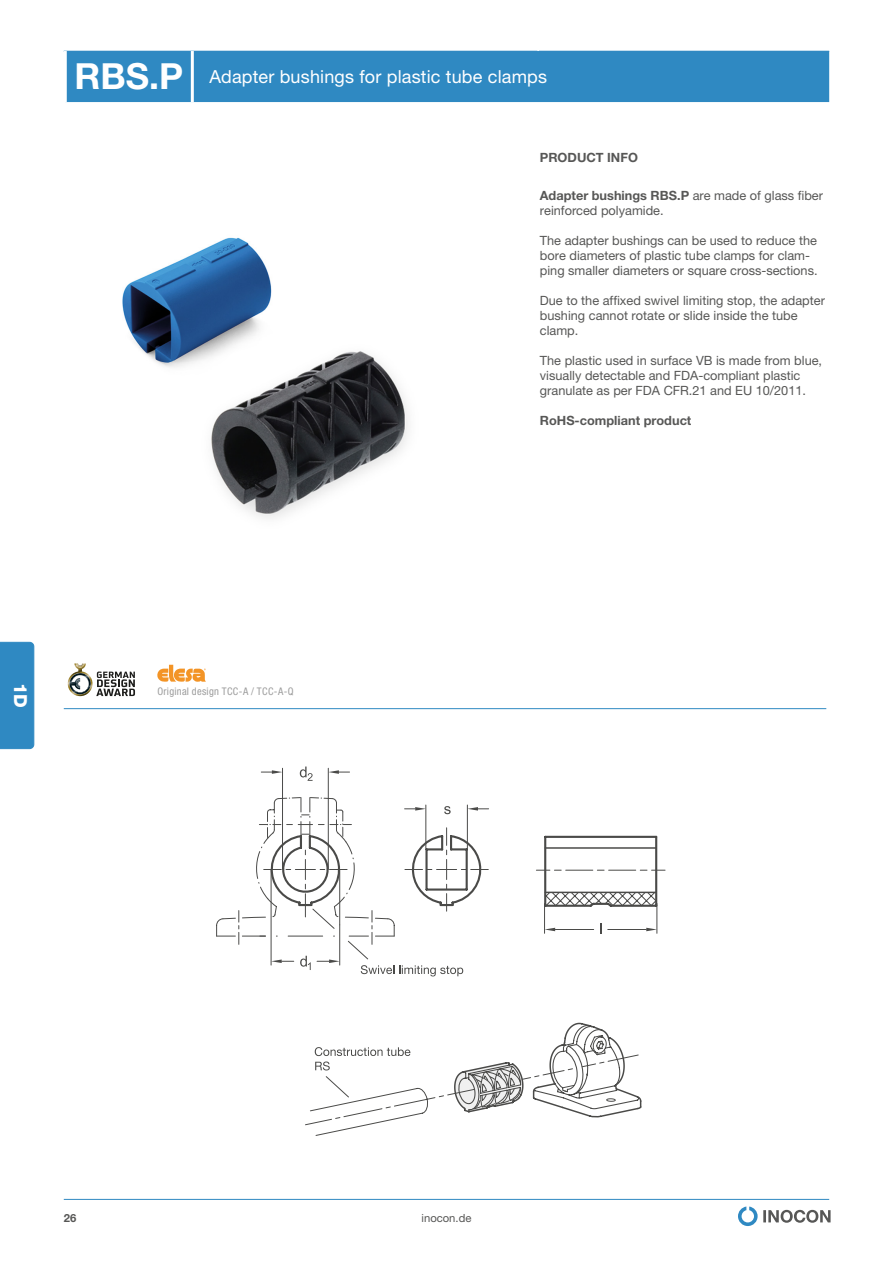
<style>
.page{position:relative;width:893px;height:1263px;background:#fff}
.page>*{position:absolute;margin:0;border:0;box-sizing:border-box;transform-origin:0 0}
.t1{font:18px "Helvetica Neue LT Pro";letter-spacing:.01em;color:#fff}
.t2{font:800 18px "Helvetica Neue LT Pro";color:#fff}
.t3{font:12.75px/15px "Helvetica Neue LT Pro";color:#575756}
.t4{font:700 12.75px "Helvetica Neue LT Pro";color:#575756}
.t5{font:11.25px "Helvetica Neue LT Pro";color:#575756}
.t6{font:700 11.25px "Helvetica Neue LT Pro";color:#575756}
.t7{font:condensed 10.5px "Helvetica Neue LT Pro";letter-spacing:.03em;color:#9d9d9d}
.s1{font-weight:700;font-size:36px}
.s2{font-weight:700}
</style>
<div class="page">
<svg style="left:738px;top:1206px;width:93px;height:20px"></svg>
<hr style="left:64px;top:1199px;width:765px;height:1px;background:#2f89c2">
<div style="left:0;top:642px;width:34px;height:107px;background:#2f89c2"></div>
<div style="left:67px;top:51px;width:762px;height:51px;background:#2f89c2"></div>
<hr style="left:191px;top:51px;width:3px;height:51px;background:#fff">
<hr style="left:64px;top:708px;width:762px;height:1px;background:#2f89c2">
<img style="left:122px;top:237px;width:286px;height:282px">
<hr style="left:282px;top:768px;width:1px;height:101px;background:#1d1d1b">
<hr style="left:328px;top:768px;width:1px;height:101px;background:#1d1d1b">
<svg style="left:300px;top:766px;width:13px;height:15px"></svg>
<svg style="left:261px;top:770px;width:21px;height:4px"></svg>
<svg style="left:328px;top:770px;width:22px;height:4px"></svg>
<svg style="left:216px;top:797px;width:449px;height:316px"></svg>
<svg style="left:157px;top:665px;width:49px;height:17px"></svg>
<img style="left:68px;top:663px;width:25px;height:33px">
<img style="left:69px;top:673px;width:22px;height:21px">
<svg style="left:75px;top:663px;width:11px;height:6px"></svg>
<img style="left:72px;top:675px;width:17px;height:17px">
<svg style="left:96px;top:671px;width:39px;height:25px"></svg>
<h1 class="t1" style="left:74px;top:66px;width:474px"><span class="s1">RBS.P</span> Adapter bushings for plastic tube clamps</h1>
<p class="t4" style="left:540px;top:150px;width:99px">PRODUCT INFO</p>
<p class="t3" style="left:540px;top:188px;width:285px"><span class="s2">Adapter bushings RBS.P</span> are made of glass fiber reinforced polyamide.</p>
<p class="t3" style="left:540px;top:233px;width:279px">The adapter bushings can be used to reduce the bore diameters of plastic tube clamps for clam&shy;ping smaller diameters or square cross-sections.</p>
<p class="t3" style="left:540px;top:293px;width:287px">Due to the affixed swivel limiting stop, the adapter bushing cannot rotate or slide inside the tube clamp.</p>
<p class="t3" style="left:540px;top:353px;width:284px">The plastic used in surface VB is made from blue, visually detectable and FDA-compliant plastic granulate as per FDA CFR.21 and EU 10/2011.</p>
<p class="t4" style="left:540px;top:413px;width:153px">RoHS-compliant product</p>
<h1 class="t2" style="left:31px;top:683px;width:27px;rotate:90deg">1D</h1>
<p class="t7" style="left:157px;top:685px;width:138px">Original design TCC-A / TCC-A-Q</p>
<p class="t6" style="left:64px;top:1211px;width:14px">26</p>
<p class="t5" style="left:422px;top:1211px;width:51px">inocon.de</p>
</div>
